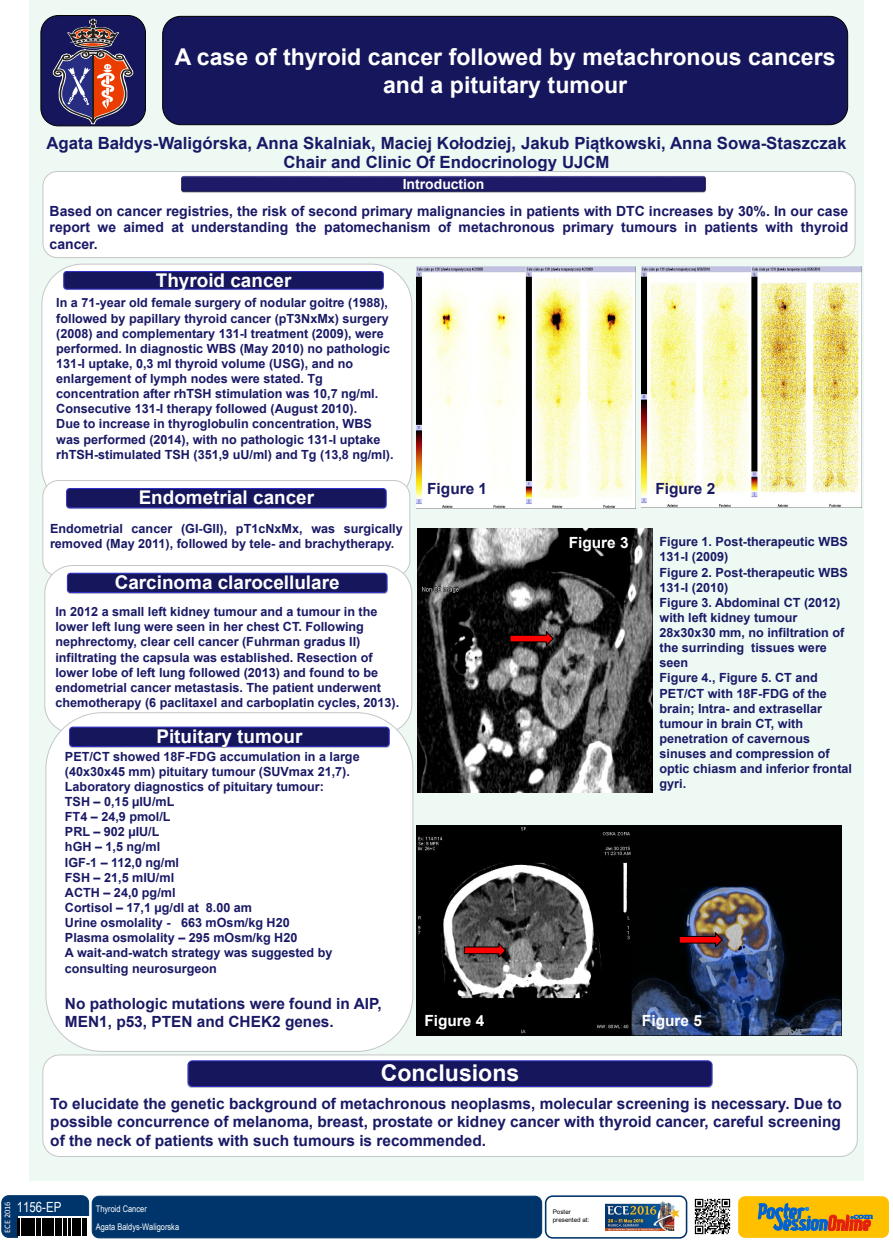
<style>
.page{position:relative;width:893px;height:1241px;background:#fff}
.page>*{position:absolute;margin:0;border:0;box-sizing:border-box;transform-origin:0 0}
.t1{font:700 23.1px/27.7px "Arial";color:#fff;text-align:center}
.t2{font:700 18.9px "Arial";color:#fff}
.t3{font:700 16.8px/19.7px "Arial";color:#191966;text-align:center}
.t4{font:700 15.4px/18.5px "Arial";color:#191966;text-align:justify}
.t5{font:700 15.4px "Arial";color:#fff}
.t6{font:700 14px/16.8px "Arial";color:#191966;text-align:justify}
.t7{font:700 14px "Arial";color:#fff}
.t8{font:14px "Arial Narrow";color:#fff}
.t9{font:700 12.6px/15.1px "Arial";color:#191966}
.t10{font:9.1px "Arial Narrow";color:#fff}
.t11{font:8.4px "Calibri";color:#fff}
.t12{font:6.3px/7.6px "Arial";color:#000}
</style>
<div class="page">
<div style="left:1px;top:1195px;width:88px;height:42px;background:#00356b;border:1px solid #00356b;border-radius:7px"></div>
<div style="left:738px;top:1195px;width:151px;height:42px;background:#ffc000;border-radius:7px"></div>
<div style="left:92px;top:1195px;width:450px;height:42px;background:#00356b;border:1px solid #00356b;border-radius:7px"></div>
<div style="left:545px;top:1195px;width:142px;height:43px;border:2px solid #00356b;border-radius:7px"></div>
<div style="left:18px;top:1216px;width:71px;height:24px;background:linear-gradient(to right,#fff,#fff)"></div>
<svg style="left:758px;top:1203px;width:114px;height:27px"></svg>
<img style="left:694px;top:1198px;width:37px;height:37px">
<img style="left:605px;top:1201px;width:74px;height:29px">
<svg style="left:17px;top:1217px;width:70px;height:18px"></svg>
<div style="left:29px;top:0;width:835px;height:1180px;background:#eef9f4"></div>
<div style="left:41px;top:15px;width:105px;height:111px;background:#16165d;border:1px solid #000;border-radius:17px"></div>
<svg style="left:53px;top:19px;width:80px;height:105px"></svg>
<div style="left:163px;top:16px;width:685px;height:109px;background:#16165d;border:1px solid #000;border-radius:18px"></div>
<div style="left:43px;top:171px;width:812px;height:87px;background:#fff;border:1px solid #c4c6c8;border-radius:14px"></div>
<div style="left:42px;top:264px;width:370px;height:244px;background:#fff;border:1px solid #c4c6c8;border-radius:41px"></div>
<img style="left:63px;top:271px;width:321px;height:19px">
<img style="left:143px;top:263px;width:161px;height:28px">
<div style="left:64px;top:271px;width:319px;height:18px;background:#16165d;border:1px solid #2e2ecb;border-radius:3px"></div>
<img style="left:181px;top:171px;width:525px;height:22px">
<div style="left:43px;top:1054px;width:815px;height:102px;background:#fff;border:1px solid #c4c6c8;border-radius:17px"></div>
<img style="left:187px;top:1063px;width:526px;height:25px">
<img style="left:366px;top:1054px;width:168px;height:34px">
<div style="left:188px;top:1060px;width:524px;height:26px;background:#16165d;border:1px solid #2e2ecb;border-radius:4px"></div>
<div style="left:43px;top:480px;width:367px;height:96px;background:#fff;border:1px solid #c4c6c8;border-radius:16px"></div>
<img style="left:66px;top:488px;width:321px;height:21px">
<img style="left:126px;top:480px;width:200px;height:29px">
<div style="left:66px;top:488px;width:320px;height:20px;background:#16165d;border:1px solid #2e2ecb;border-radius:3px"></div>
<div style="left:44px;top:565px;width:368px;height:168px;background:#fff;border:1px solid #c4c6c8;border-radius:28px"></div>
<img style="left:66px;top:572px;width:322px;height:22px">
<img style="left:102px;top:565px;width:250px;height:29px">
<div style="left:67px;top:573px;width:320px;height:19px;background:#16165d;border:1px solid #2e2ecb;border-radius:3px"></div>
<div style="left:46px;top:712px;width:367px;height:339px;background:#fff;border:1px solid #c4c6c8;border-radius:56px"></div>
<img style="left:69px;top:726px;width:321px;height:22px">
<img style="left:144px;top:726px;width:171px;height:22px">
<div style="left:70px;top:727px;width:319px;height:19px;background:#16165d;border:1px solid #2e2ecb;border-radius:3px"></div>
<img style="left:417px;top:267px;width:218px;height:242px">
<img style="left:642px;top:267px;width:220px;height:240px">
<img style="left:417px;top:528px;width:236px;height:264px">
<img style="left:417px;top:825px;width:425px;height:209px">
<svg style="left:464px;top:942px;width:42px;height:15px"></svg>
<svg style="left:679px;top:932px;width:44px;height:14px"></svg>
<svg style="left:510px;top:631px;width:44px;height:14px"></svg>
<h1 class="t1" style="left:175px;top:43px;width:662px">A case of thyroid cancer followed by metachronous cancers and a pituitary tumour</h1>
<h3 class="t3" style="left:46px;top:133px;width:802px">Agata Bałdys-Waligórska, Anna Skalniak, Maciej Kołodziej, Jakub Piątkowski, Anna Sowa-Staszczak<br>Chair and Clinic Of Endocrinology UJCM</h3>
<p class="t7" style="left:403px;top:174px;width:83px">Introduction</p>
<p class="t6" style="left:50px;top:202px;width:800px">Based on cancer registries, the risk of second primary malignancies in patients with DTC increases by 30%. In our case report we aimed at understanding the patomechanism of metachronous primary tumours in patients with thyroid cancer.</p>
<h2 class="t2" style="left:156px;top:266px;width:137px">Thyroid cancer</h2>
<p class="t9" style="left:56px;top:295px;width:339px">In a 71-year old female surgery of nodular goitre (1988), followed by papillary thyroid cancer (pT3NxMx) surgery (2008) and complementary 131-I treatment (2009), were performed. In diagnostic WBS (May 2010) no pathologic 131-I uptake, 0,3 ml thyroid volume (USG), and no enlargement of lymph nodes were stated. Tg concentration after rhTSH stimulation was 10,7 ng/ml.<br>Consecutive 131-I therapy followed (August 2010).<br>Due to increase in thyroglobulin concentration, WBS was performed (2014), with no pathologic 131-I uptake rhTSH-stimulated TSH (351,9 uU/ml) and Tg (13,8 ng/ml).</p>
<h2 class="t2" style="left:139px;top:484px;width:177px">Endometrial cancer</h2>
<p class="t9" style="left:50px;top:521px;width:354px">Endometrial cancer (GI-GII), pT1cNxMx, was surgically removed (May 2011), followed by tele- and brachytherapy.</p>
<h2 class="t2" style="left:115px;top:569px;width:226px">Carcinoma clarocellulare</h2>
<p class="t9" style="left:55px;top:604px;width:345px">In 2012 a small left kidney tumour and a tumour in the lower left lung were seen in her chest CT. Following nephrectomy, clear cell cancer (Fuhrman gradus II) infiltrating the capsula was established. Resection of lower lobe of left lung followed (2013) and found to be endometrial cancer metastasis. The patient underwent chemotherapy (6 paclitaxel and carboplatin cycles, 2013).</p>
<h2 class="t2" style="left:156px;top:723px;width:147px">Pituitary tumour</h2>
<p class="t9" style="left:65px;top:748px;width:296px">PET/CT showed 18F-FDG accumulation in a large (40x30x45 mm) pituitary tumour (SUVmax 21,7).<br>Laboratory diagnostics of pituitary tumour:<br>TSH – 0,15 µIU/mL<br>FT4 – 24,9 pmol/L<br>PRL – 902 µIU/L<br>hGH – 1,5 ng/ml<br>IGF-1 – 112,0 ng/ml<br>FSH – 21,5 mIU/ml<br>ACTH – 24,0 pg/ml<br>Cortisol – 17,1 µg/dl at 8.00 am<br>Urine osmolality - 663 mOsm/kg H20<br>Plasma osmolality – 295 mOsm/kg H20<br>A wait-and-watch strategy was suggested by consulting neurosurgeon</p>
<p class="t4" style="left:65px;top:994px;width:318px">No pathologic mutations were found in AIP,<br>MEN1, p53, PTEN and CHEK2 genes.</p>
<p class="t4" style="left:427px;top:479px;width:61px">Figure 1</p>
<p class="t4" style="left:655px;top:479px;width:61px">Figure 2</p>
<p class="t5" style="left:569px;top:532px;width:61px">Figure 3</p>
<p class="t9" style="left:659px;top:534px;width:194px">Figure 1. Post-therapeutic WBS<br>131-I (2009)<br>Figure 2. Post-therapeutic WBS<br>131-I (2010)<br>Figure 3. Abdominal CT (2012) with left kidney tumour<br>28x30x30 mm, no infiltration of the surrinding tissues were seen<br>Figure 4., Figure 5. CT and<br>PET/CT with 18F-FDG of the brain; Intra- and extrasellar tumour in brain CT, with penetration of cavernous sinuses and compression of optic chiasm and inferior frontal gyri.</p>
<p class="t5" style="left:424px;top:1009px;width:61px">Figure 4</p>
<p class="t5" style="left:642px;top:1009px;width:61px">Figure 5</p>
<h1 class="t1" style="left:381px;top:1059px;width:140px">Conclusions</h1>
<p class="t4" style="left:50px;top:1094px;width:793px">To elucidate the genetic background of metachronous neoplasms, molecular screening is necessary. Due to possible concurrence of melanoma, breast, prostate or kidney cancer with thyroid cancer, careful screening of the neck of patients with such tumours is recommended.</p>
<p class="t11" style="left:2px;top:1232px;width:33px;rotate:-90deg">ECE 2016</p>
<p class="t8" style="left:17px;top:1196px;width:46px">1156-EP</p>
<p class="t10" style="left:96px;top:1201px;width:52px">Thyroid Cancer</p>
<p class="t10" style="left:96px;top:1220px;width:85px">Agata Baldys-Waligorska</p>
<p class="t12" style="left:553px;top:1208px;width:38px">Poster presented at:</p>
</div>
